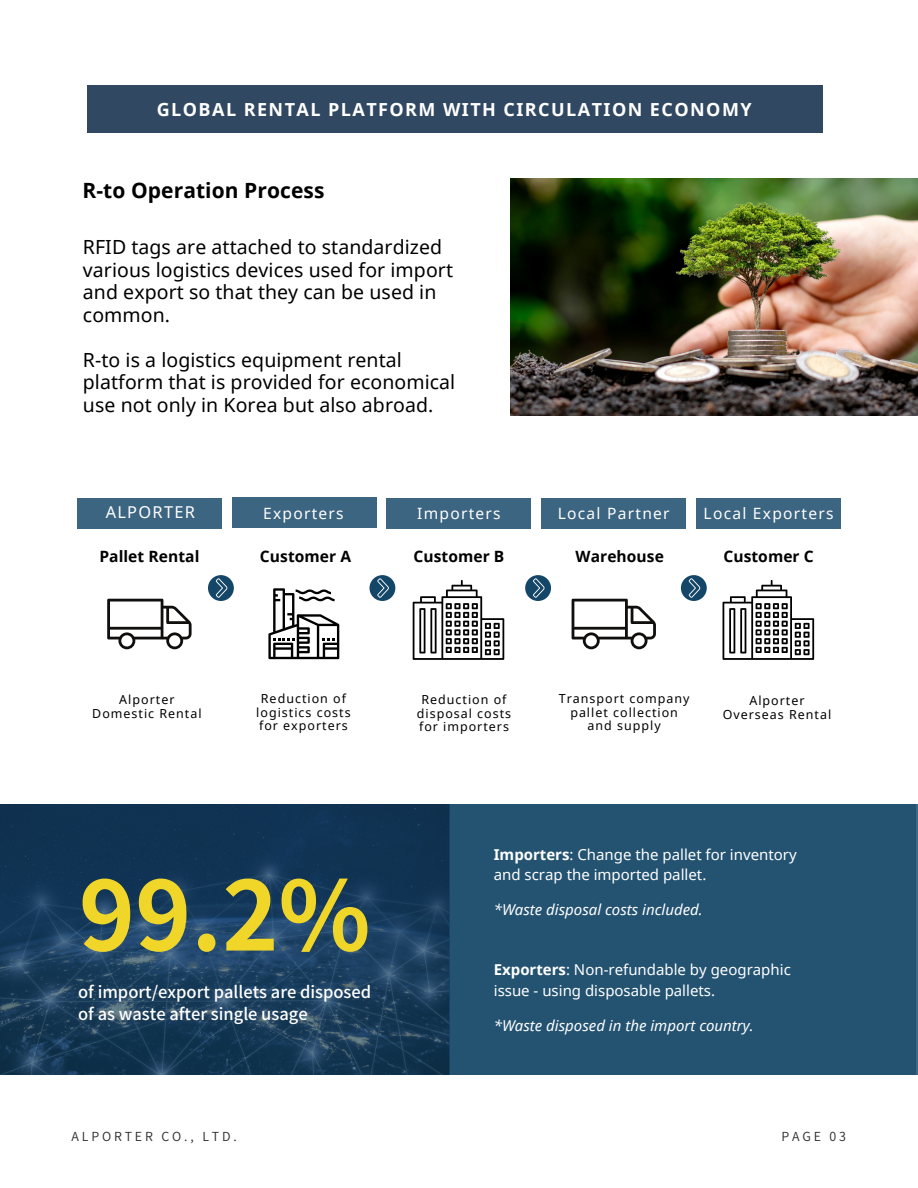
<style>
.page{position:relative;width:918px;height:1188px;background:#fff}
.page>*{position:absolute;margin:0;border:0;box-sizing:border-box;transform-origin:0 0}
.t1{font:700 95.55px "Noto Sans JP";color:#f1d62a}
.t2{font:700 21px "Noto Sans";letter-spacing:.005em;color:#000}
.t3{font:19.5px/22.5px "Noto Sans";letter-spacing:.005em;color:#000}
.t4{font:700 18px "Noto Sans";letter-spacing:.08em;color:#fff}
.t5{font:500 16.5px/22.5px "Noto Sans JP";color:#fff}
.t6{font:16.35px "Noto Sans";letter-spacing:.08em;color:#fff}
.t7{font:700 15.6px "Noto Sans";letter-spacing:.005em;color:#000}
.t8{font:15.6px "Noto Sans";letter-spacing:.08em;color:#fff}
.t9{font:15px/20.2px "Noto Sans";color:#fff}
.t10{font:italic 15px "Noto Sans";color:#fff}
.t11{font:12.45px/13.5px "Noto Sans";letter-spacing:.08em;color:#000;text-align:center}
.t12{font:600 12.45px "Noto Sans JP";letter-spacing:.23em;color:#2a2a2a}
.s1{font-weight:700}
</style>
<div class="page">
<svg style="left:0;top:804px;width:449px;height:271px;fill:#143757"></svg>
<div style="left:449px;top:804px;width:469px;height:271px;background:#245372"></div>
<div style="left:87px;top:85px;width:735px;height:47px;background:#304861"></div>
<div style="left:77px;top:498px;width:144px;height:30px;background:#3c6582"></div>
<div style="left:232px;top:497px;width:144px;height:31px;background:#3c6582"></div>
<div style="left:542px;top:498px;width:144px;height:30px;background:#3c6582"></div>
<div style="left:696px;top:498px;width:145px;height:30px;background:#3c6582"></div>
<div style="left:387px;top:498px;width:144px;height:30px;background:#3c6582"></div>
<svg style="left:107px;top:599px;width:85px;height:50px"></svg>
<svg style="left:413px;top:580px;width:91px;height:80px"></svg>
<svg style="left:723px;top:580px;width:91px;height:80px"></svg>
<svg style="left:572px;top:599px;width:84px;height:50px"></svg>
<svg style="left:268px;top:588px;width:71px;height:71px"></svg>
<svg style="left:208px;top:575px;width:26px;height:26px"></svg>
<svg style="left:369px;top:575px;width:26px;height:26px"></svg>
<svg style="left:525px;top:575px;width:26px;height:26px"></svg>
<svg style="left:681px;top:575px;width:26px;height:26px"></svg>
<img style="left:511px;top:178px;width:407px;height:238px">
<p class="t4" style="left:157px;top:97px;width:596px">GLOBAL RENTAL PLATFORM WITH CIRCULATION ECONOMY</p>
<p class="t2" style="left:83px;top:176px;width:244px">R-to Operation Process</p>
<p class="t3" style="left:83px;top:235px;width:372px">RFID tags are attached to standardized various logistics devices used for import and export so that they can be used in common.</p>
<p class="t3" style="left:83px;top:348px;width:374px">R-to is a logistics equipment rental platform that is provided for economical use not only in Korea but also abroad.</p>
<p class="t6" style="left:106px;top:501px;width:91px">ALPORTER</p>
<p class="t8" style="left:417px;top:502px;width:85px">Importers</p>
<p class="t8" style="left:558px;top:502px;width:113px">Local Partner</p>
<p class="t8" style="left:704px;top:502px;width:131px">Local Exporters</p>
<p class="t7" style="left:99px;top:546px;width:102px">Pallet Rental</p>
<p class="t7" style="left:260px;top:546px;width:93px">Customer A</p>
<p class="t7" style="left:414px;top:546px;width:92px">Customer B</p>
<p class="t7" style="left:576px;top:546px;width:90px">Warehouse</p>
<p class="t7" style="left:723px;top:546px;width:92px">Customer C</p>
<p class="t8" style="left:263px;top:502px;width:82px">Exporters</p>
<p class="t11" style="left:92px;top:693px;width:111px">Alporter<br>Domestic Rental</p>
<p class="t11" style="left:256px;top:692px;width:96px">Reduction of logistics costs for exporters</p>
<p class="t11" style="left:723px;top:694px;width:110px">Alporter<br>Overseas Rental</p>
<p class="t11" style="left:417px;top:693px;width:96px">Reduction of disposal costs for importers</p>
<p class="t11" style="left:559px;top:692px;width:132px">Transport company pallet collection and supply</p>
<h1 class="t1" style="left:79px;top:840px;width:293px">99.2%</h1>
<p class="t5" style="left:78px;top:980px;width:295px">of import/export pallets are disposed of as waste after single usage</p>
<p class="t12" style="left:71px;top:1127px;width:167px">ALPORTER CO., LTD.</p>
<p class="t9" style="left:494px;top:844px;width:304px"><span class="s1">Importers</span>: Change the pallet for inventory and scrap the imported pallet.</p>
<p class="t10" style="left:494px;top:899px;width:210px">*Waste disposal costs included.</p>
<p class="t9" style="left:494px;top:960px;width:299px"><span class="s1">Exporters</span>: Non-refundable by geographic issue - using disposable pallets.</p>
<p class="t10" style="left:494px;top:1015px;width:261px">*Waste disposed in the import country.</p>
<p class="t12" style="left:781px;top:1127px;width:66px">PAGE 03</p>
</div>
